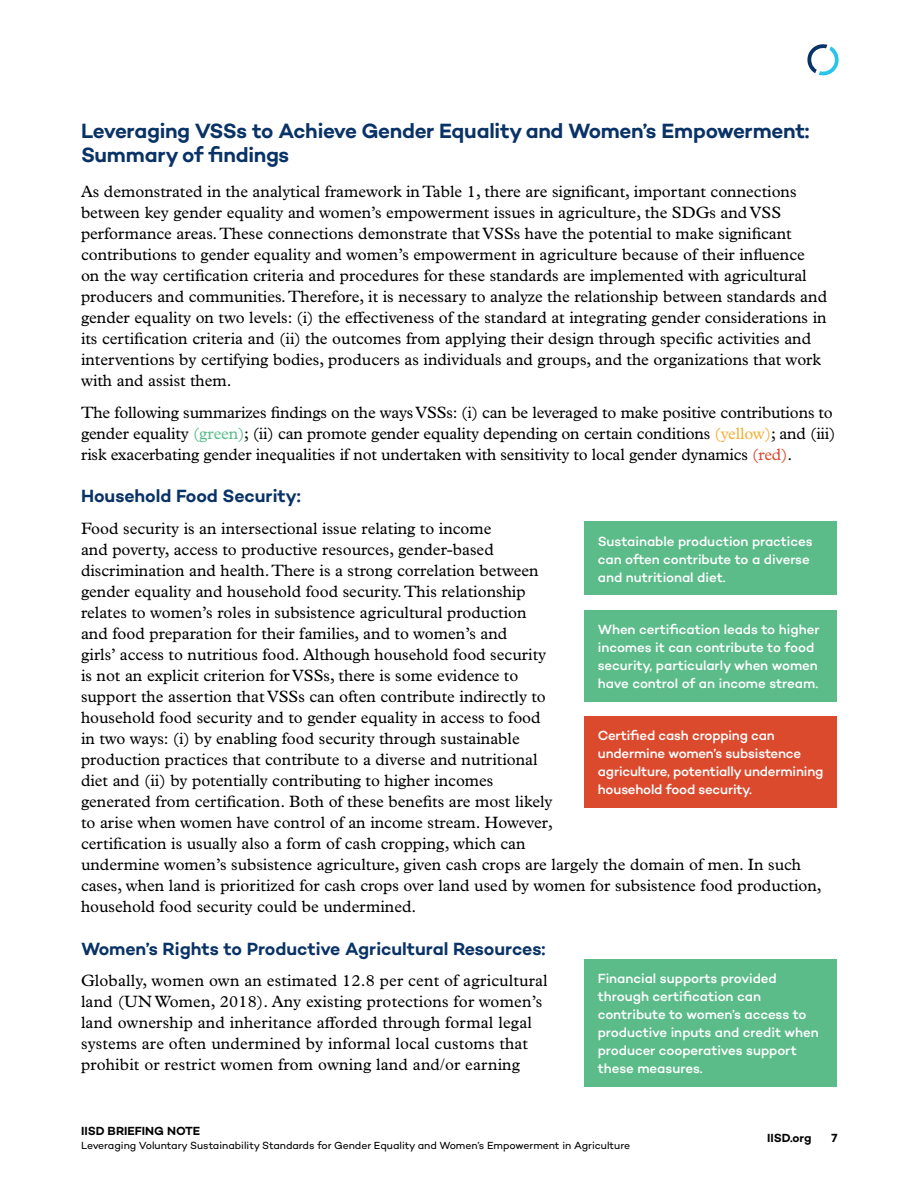
<style>
.page{position:relative;width:918px;height:1188px;background:#fff}
.page>*{position:absolute;margin:0;border:0;box-sizing:border-box;transform-origin:0 0}
.t1{font:600 21px/24px "Campton";letter-spacing:-.015em;color:#093266}
.t2{font:600 18px "Campton";letter-spacing:-.005em;color:#093266}
.t3{font:16.5px/21px "Plantin MT Pro";color:#000}
.t4{font:500 13.5px/18px "Campton";letter-spacing:-.005em;color:#fff}
.t5{font:600 12px "Campton";color:#000}
.t6{font:10.5px "Campton";letter-spacing:-.005em;color:#000}
.s1{color:#5bbc8a}
.s2{color:#f1b039}
.s3{color:#dc4a2e}
</style>
<div class="page">
<svg style="left:807px;top:44px;width:32px;height:32px"></svg>
<div style="left:584px;top:521px;width:253px;height:74px;background:#5bbc8a"></div>
<div style="left:584px;top:959px;width:253px;height:128px;background:#5bbc8a"></div>
<div style="left:584px;top:610px;width:253px;height:92px;background:#5bbc8a"></div>
<div style="left:584px;top:716px;width:253px;height:92px;background:#dc4a2e"></div>
<p class="t1" style="left:81px;top:119px;width:730px">Leveraging VSSs to Achieve Gender Equality and Women’s Empowerment:<br>Summary of findings</p>
<p class="t3" style="left:81px;top:181px;width:748px">As demonstrated in the analytical framework in Table 1, there are significant, important connections between key gender equality and women’s empowerment issues in agriculture, the SDGs and VSS performance areas. These connections demonstrate that VSSs have the potential to make significant contributions to gender equality and women’s empowerment in agriculture because of their influence on the way certification criteria and procedures for these standards are implemented with agricultural producers and communities. Therefore, it is necessary to analyze the relationship between standards and gender equality on two levels: (i) the effectiveness of the standard at integrating gender considerations in its certification criteria and (ii) the outcomes from applying their design through specific activities and interventions by certifying bodies, producers as individuals and groups, and the organizations that work with and assist them.</p>
<p class="t3" style="left:81px;top:402px;width:756px">The following summarizes findings on the ways VSSs: (i) can be leveraged to make positive contributions to gender equality <span class="s1">(green)</span>; (ii) can promote gender equality depending on certain conditions <span class="s2">(yellow)</span>; and (iii) risk exacerbating gender inequalities if not undertaken with sensitivity to local gender dynamics <span class="s3">(red)</span>.</p>
<p class="t2" style="left:81px;top:485px;width:221px">Household Food Security:</p>
<p class="t3" style="left:81px;top:518px;width:742px">Food security is an intersectional issue relating to income<br>and poverty, access to productive resources, gender-based<br>discrimination and health. There is a strong correlation between<br>gender equality and household food security. This relationship<br>relates to women’s roles in subsistence agricultural production<br>and food preparation for their families, and to women’s and<br>girls’ access to nutritious food. Although household food security<br>is not an explicit criterion for VSSs, there is some evidence to<br>support the assertion that VSSs can often contribute indirectly to<br>household food security and to gender equality in access to food<br>in two ways: (i) by enabling food security through sustainable<br>production practices that contribute to a diverse and nutritional<br>diet and (ii) by potentially contributing to higher incomes<br>generated from certification. Both of these benefits are most likely<br>to arise when women have control of an income stream. However,<br>certification is usually also a form of cash cropping, which can<br>undermine women’s subsistence agriculture, given cash crops are largely the domain of men. In such cases, when land is prioritized for cash crops over land used by women for subsistence food production, household food security could be undermined.</p>
<p class="t2" style="left:81px;top:937px;width:466px">Women’s Rights to Productive Agricultural Resources:</p>
<p class="t3" style="left:81px;top:970px;width:468px">Globally, women own an estimated 12.8 per cent of agricultural land (UN Women, 2018). Any existing protections for women’s land ownership and inheritance afforded through formal legal systems are often undermined by informal local customs that prohibit or restrict women from owning land and/or earning</p>
<p class="t4" style="left:598px;top:532px;width:216px">Sustainable production practices can often contribute to a diverse and nutritional diet.</p>
<p class="t4" style="left:598px;top:621px;width:223px">When certification leads to higher incomes it can contribute to food security, particularly when women have control of an income stream.</p>
<p class="t4" style="left:598px;top:727px;width:227px">Certified cash cropping can undermine women’s subsistence agriculture, potentially undermining household food security.</p>
<p class="t4" style="left:598px;top:969px;width:223px">Financial supports provided through certification can contribute to women’s access to productive inputs and credit when producer cooperatives support these measures.</p>
<p class="t5" style="left:81px;top:1124px;width:121px">IISD BRIEFING NOTE</p>
<p class="t6" style="left:81px;top:1139px;width:551px">Leveraging Voluntary Sustainability Standards for Gender Equality and Women’s Empowerment in Agriculture</p>
<p class="t5" style="left:767px;top:1130px;width:46px">IISD.org</p>
<p class="t5" style="left:832px;top:1130px;width:8px">7</p>
</div>
